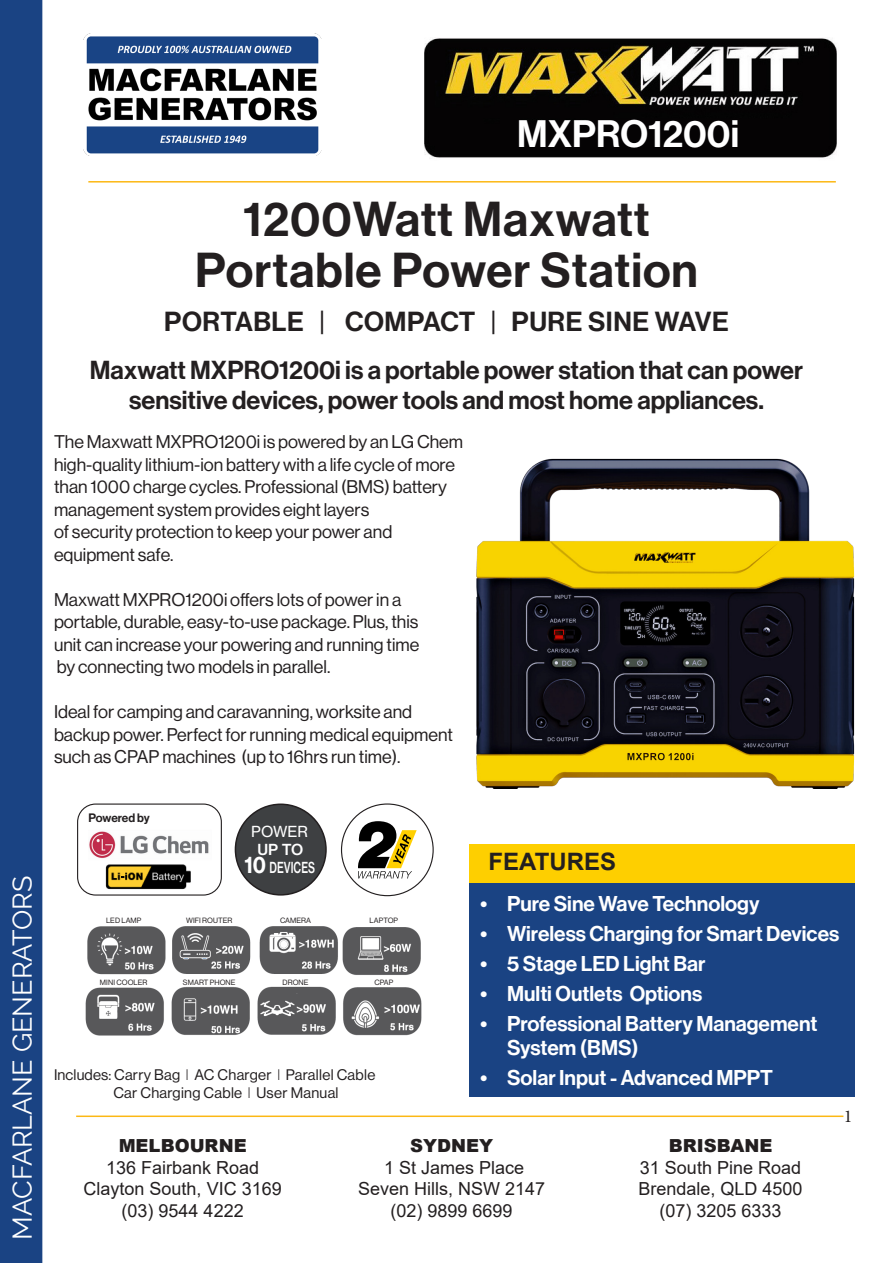
<style>
.page{position:relative;width:893px;height:1263px;background:#fff}
.page>*{position:absolute;margin:0;border:0;box-sizing:border-box;transform-origin:0 0}
.t1{font:48px "N Haas Grotesk DS Pro 65 Md";letter-spacing:.02em;color:#231f20}
.t2{font:37.5px "N Haas Grotesk DS Pro 65 Md";color:#fff}
.t3{font:27px "N Haas Grotesk DS Pro 65 Md";letter-spacing:.02em;color:#231f20}
.t4{font:27px "Raleway";color:#fff}
.t5{font:25.5px "N Haas Grotesk DS Pro 65 Md";color:#231f20}
.t6{font:700 24px "Arial";color:#231f20}
.t7{font:21px/24px "N Haas Grotesk DS Pro 65 Md";color:#fff}
.t8{font:18px/22.5px "N Haas Grotesk DS Pro 55 Rg";color:#231f20}
.t9{font:18px/21.6px "Arial";color:#231f20;text-align:center}
.t10{font:900 18px "Arial";color:#231f20}
.t11{font:18px "Minion Pro";color:#231f20}
.t12{font:15px "N Haas Grotesk DS Pro 55 Rg";letter-spacing:.02em;color:#231f20}
.t13{font:15px/18px "N Haas Grotesk TX Pro 55 Rg";color:#fff;text-align:center}
.t14{font:15px "N Haas Grotesk TX Pro 65 Md";color:#fff;scale:.68 1}
.t15{font:12px "N Haas Grotesk DS Pro 65 Md";letter-spacing:-.015em;color:#231f20}
.t16{font:7.5px "N Haas Grotesk DS Pro 55 Rg";letter-spacing:.01em;color:#231f20}
.s1{font-family:"N Haas Grotesk DS Pro 55 Rg"}
.s2{font-family:"N Haas Grotesk TX Pro 65 Md"}
.s3{font-family:"N Haas Grotesk TX Pro 75 Bd";font-size:22.5px}
.s4{font-family:"N Haas Grotesk DS Pro 35 X Lt"}
</style>
<div class="page">
<div style="left:0;top:0;width:42px;height:1263px;background:#1a4383"></div>
<hr style="left:76px;top:1115px;width:767px;height:2px;background:#fcb814">
<hr style="left:88px;top:181px;width:748px;height:2px;background:#fcb814">
<img style="left:84px;top:34px;width:237px;height:121px">
<img style="left:85px;top:926px;width:337px;height:110px">
<img style="left:476px;top:458px;width:379px;height:330px">
<div style="left:469px;top:849px;width:385px;height:247px;background:#1a4383"></div>
<div style="left:469px;top:844px;width:385px;height:38px;background:#fecf00"></div>
<img style="left:425px;top:38px;width:412px;height:120px">
<div style="left:235px;top:804px;width:91px;height:91px;background:#3e4042;border-radius:50%"></div>
<div style="left:235px;top:803px;width:92px;height:92px;border:2px solid #231f20;border-radius:50%"></div>
<svg style="left:358px;top:821px;width:59px;height:57px"></svg>
<img style="left:105px;top:864px;width:86px;height:26px">
<img style="left:89px;top:831px;width:120px;height:28px">
<div style="left:77px;top:803px;width:145px;height:92px;border:1px solid #231f20;border-radius:18px"></div>
<h3 class="t4" style="left:7px;top:1240px;width:366px;rotate:-90deg">MACFARLANE GENERATORS</h3>
<p class="t2" style="left:517px;top:113px;width:223px">MXPRO1200i</p>
<p class="t1" style="left:243px;top:192px;width:408px">1200Watt Maxwatt</p>
<p class="t1" style="left:195px;top:243px;width:504px">Portable Power Station</p>
<p class="t3" style="left:164px;top:306px;width:566px">PORTABLE <span class="s1">|</span> COMPACT <span class="s1">|</span> PURE SINE WAVE</p>
<p class="t5" style="left:90px;top:355px;width:715px">Maxwatt MXPRO1200i is a portable power station that can power</p>
<p class="t5" style="left:129px;top:386px;width:636px">sensitive devices, power tools and most home appliances.</p>
<p class="t8" style="left:54px;top:431px;width:411px">The Maxwatt MXPRO1200i is powered by an LG Chem high-quality lithium-ion battery with a life cycle of more than 1000 charge cycles. Professional (BMS) battery management system provides eight layers</p>
<p class="t8" style="left:54px;top:521px;width:340px">of security protection to keep your power and</p>
<p class="t8" style="left:54px;top:543px;width:121px">equipment safe.</p>
<p class="t8" style="left:54px;top:588px;width:349px">Maxwatt MXPRO1200i offers lots of power in a</p>
<p class="t8" style="left:54px;top:611px;width:366px">portable, durable, easy-to-use package. Plus, this</p>
<p class="t8" style="left:54px;top:633px;width:367px">unit can increase your powering and running time</p>
<p class="t8" style="left:57px;top:656px;width:275px">by connecting two models in parallel.</p>
<p class="t8" style="left:54px;top:701px;width:360px">Ideal for camping and caravanning, worksite and</p>
<p class="t8" style="left:54px;top:723px;width:400px">backup power. Perfect for running medical equipment such as CPAP machines (up to 16hrs run time).</p>
<p class="t15" style="left:88px;top:811px;width:63px">Powered by</p>
<p class="t13" style="left:251px;top:823px;width:58px">POWER<br><span class="s2">UP TO</span></p>
<p class="t14" style="left:244px;top:858px;width:105px"><span class="s3">10</span> DEVICES</p>
<p class="t16" style="left:106px;top:916px;width:37px">LED LAMP</p>
<p class="t16" style="left:370px;top:916px;width:30px">LAPTOP</p>
<p class="t16" style="left:186px;top:916px;width:48px">WIFI ROUTER</p>
<p class="t16" style="left:280px;top:916px;width:33px">CAMERA</p>
<p class="t16" style="left:100px;top:978px;width:49px">MINI COOLER</p>
<p class="t16" style="left:283px;top:978px;width:28px">DRONE</p>
<p class="t16" style="left:183px;top:978px;width:54px">SMART PHONE</p>
<p class="t16" style="left:374px;top:978px;width:21px">CPAP</p>
<p class="t12" style="left:54px;top:1067px;width:323px">Includes: Carry Bag <span class="s4">I</span> AC Charger <span class="s4">I</span> Parallel Cable</p>
<p class="t12" style="left:113px;top:1085px;width:227px">Car Charging Cable <span class="s4">I</span> User Manual</p>
<p class="t6" style="left:489px;top:845px;width:129px">FEATURES</p>
<p class="t7" style="left:480px;top:892px;width:281px">• Pure Sine Wave Technology</p>
<p class="t7" style="left:480px;top:922px;width:361px">• Wireless Charging for Smart Devices</p>
<p class="t7" style="left:480px;top:952px;width:227px">• 5 Stage LED Light Bar</p>
<p class="t7" style="left:480px;top:982px;width:224px">• Multi Outlets Options</p>
<p class="t7" style="left:507px;top:1012px;width:312px;text-indent:-27px">• Professional Battery Management<br>System (BMS)</p>
<p class="t7" style="left:480px;top:1066px;width:295px">• Solar Input - Advanced MPPT</p>
<p class="t11" style="left:844px;top:1104px;width:10px">1</p>
<p class="t10" style="left:119px;top:1132px;width:129px">MELBOURNE</p>
<p class="t9" style="left:84px;top:1156px;width:200px">136 Fairbank Road<br>Clayton South, VIC 3169 (03) 9544 4222</p>
<p class="t10" style="left:410px;top:1132px;width:84px">SYDNEY</p>
<p class="t9" style="left:358px;top:1156px;width:189px">1 St James Place<br>Seven Hills, NSW 2147 (02) 9899 6699</p>
<p class="t10" style="left:669px;top:1132px;width:105px">BRISBANE</p>
<p class="t9" style="left:638px;top:1156px;width:166px">31 South Pine Road<br>Brendale, QLD 4500 (07) 3205 6333</p>
</div>
